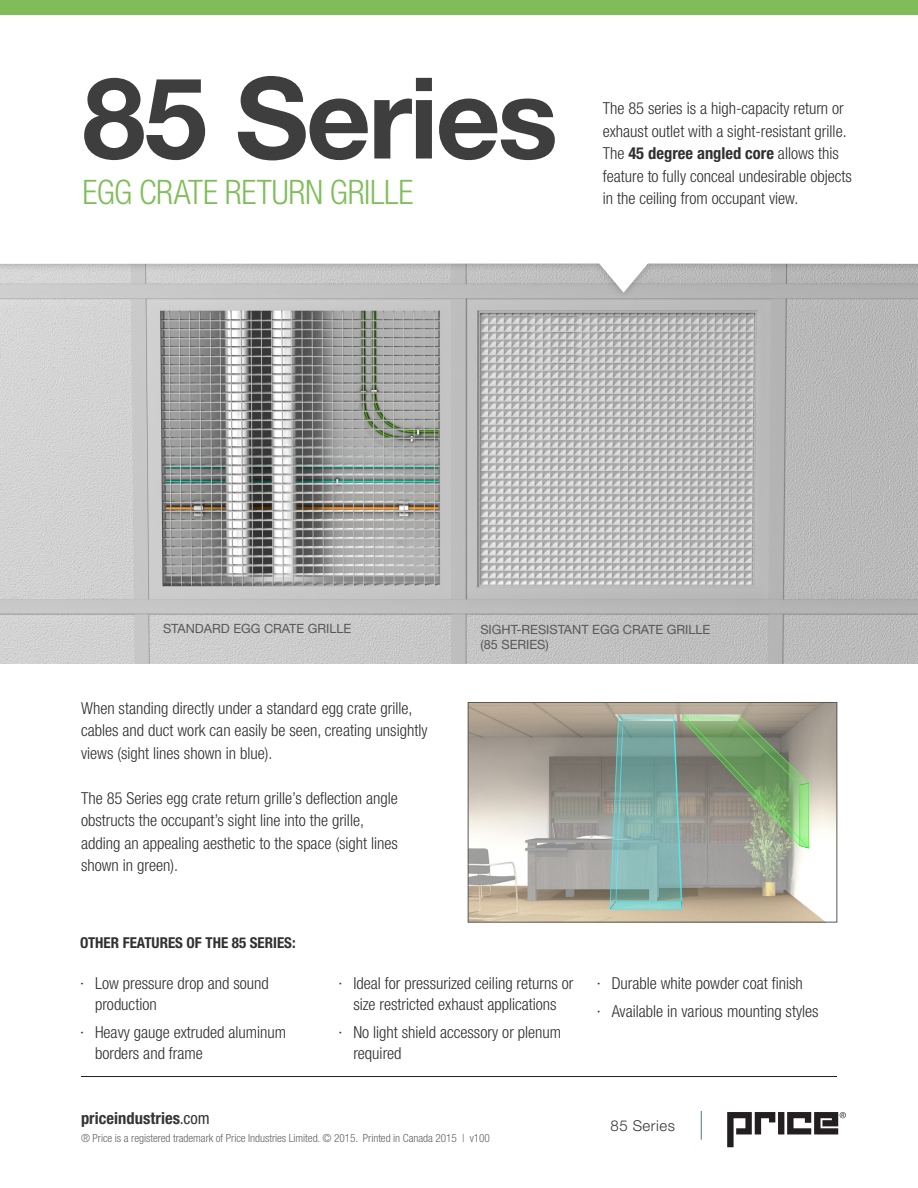
<style>
.page{position:relative;width:918px;height:1188px;background:#fff}
.page>*{position:absolute;margin:0;border:0;box-sizing:border-box;transform-origin:0 0}
.pullout{font:700 112.95px "Helvetica Neue LT Std";letter-spacing:-.025em;color:#3e3e3f}
.pullout-2{font:300 condensed 33.75px "Helvetica Neue LT Std";letter-spacing:-.01em;color:#80bd5a}
.t1{font:300 condensed 16.5px/22.5px "Helvetica Neue LT Std";color:#312f30}
.t2{font:700 condensed 16.5px "Helvetica Neue LT Std";letter-spacing:.005em;color:#353534}
.t3{font:700 condensed 15px "Helvetica Neue LT Std";color:#312f30}
.pullout-3{font:300 15px "Helvetica Neue LT Std";letter-spacing:.035em;color:#353534}
.t4{font:12.75px/15px "Helvetica Neue LT Std";color:#57585a}
.t5{font:300 condensed 11.25px "Helvetica Neue LT Std";letter-spacing:-.005em;color:#636366}
.s1{font-weight:700}
.s2{font-weight:400}
</style>
<div class="page">
<svg style="left:727px;top:1112px;width:48px;height:35px"></svg>
<div style="left:778px;top:1112px;width:6px;height:22px;background:#231f20"></div>
<svg style="left:787px;top:1112px;width:59px;height:22px"></svg>
<svg style="left:701px;top:1111px;width:1px;height:29px"></svg>
<hr style="left:81px;top:1076px;width:756px;height:1px;background:#231f20">
<img style="left:0;top:300px;width:918px;height:363px">
<div style="left:0;top:0;width:918px;height:300px;background:#231f20;opacity:.29"></div>
<svg style="left:0;top:14px;width:918px;height:279px"></svg>
<img style="left:470px;top:704px;width:365px;height:216px">
<div style="left:468px;top:702px;width:369px;height:220px;border:1px solid #5b5853"></div>
<div style="left:0;top:0;width:918px;height:14px;background:#80bd5a"></div>
<p class="pullout" style="left:83px;top:48px;width:477px">85 Series</p>
<p class="pullout-2" style="left:83px;top:173px;width:332px">EGG CRATE RETURN GRILLE</p>
<p class="t1" style="left:603px;top:97px;width:251px">The 85 series is a high-capacity return or exhaust outlet with a sight-resistant grille.<br>The <span class="s1">45 degree angled core</span> allows this feature to fully conceal undesirable objects in the ceiling from occupant view.</p>
<p class="t4" style="left:163px;top:620px;width:190px">STANDARD EGG CRATE GRILLE</p>
<p class="t1" style="left:81px;top:697px;width:348px">When standing directly under a standard egg crate grille, cables and duct work can easily be seen, creating unsightly views (sight lines shown in blue).</p>
<p class="t1" style="left:81px;top:787px;width:318px">The 85 Series egg crate return grille’s deflection angle obstructs the occupant’s sight line into the grille, adding an appealing aesthetic to the space (sight lines shown in green).</p>
<p class="t4" style="left:480px;top:622px;width:231px">SIGHT-RESISTANT EGG CRATE GRILLE (85 SERIES)</p>
<p class="t3" style="left:80px;top:933px;width:217px">OTHER FEATURES OF THE 85 SERIES:</p>
<p class="t1" style="left:95px;top:972px;width:175px;line-height:21px;text-indent:-15px">· Low pressure drop and sound production</p>
<p class="t1" style="left:95px;top:1021px;width:193px;line-height:21px;text-indent:-15px">· Heavy gauge extruded aluminum borders and frame</p>
<p class="t1" style="left:338px;top:972px;width:237px;line-height:21px;text-align:center">· Ideal for pressurized ceiling returns or size restricted exhaust applications</p>
<p class="t1" style="left:353px;top:1021px;width:209px;line-height:21px;text-indent:-15px">· No light shield accessory or plenum required</p>
<p class="t1" style="left:597px;top:972px;width:208px">· Durable white powder coat finish</p>
<p class="t1" style="left:597px;top:999px;width:223px">· Available in various mounting styles</p>
<p class="t2" style="left:81px;top:1109px;width:130px">priceindustries<span class="s2">.com</span></p>
<p class="pullout-3" style="left:611px;top:1116px;width:66px">85 Series</p>
<p class="t5" style="left:81px;top:1131px;width:411px">® Price is a registered trademark of Price Industries Limited. © 2015. Printed in Canada 2015 | v100</p>
</div>
